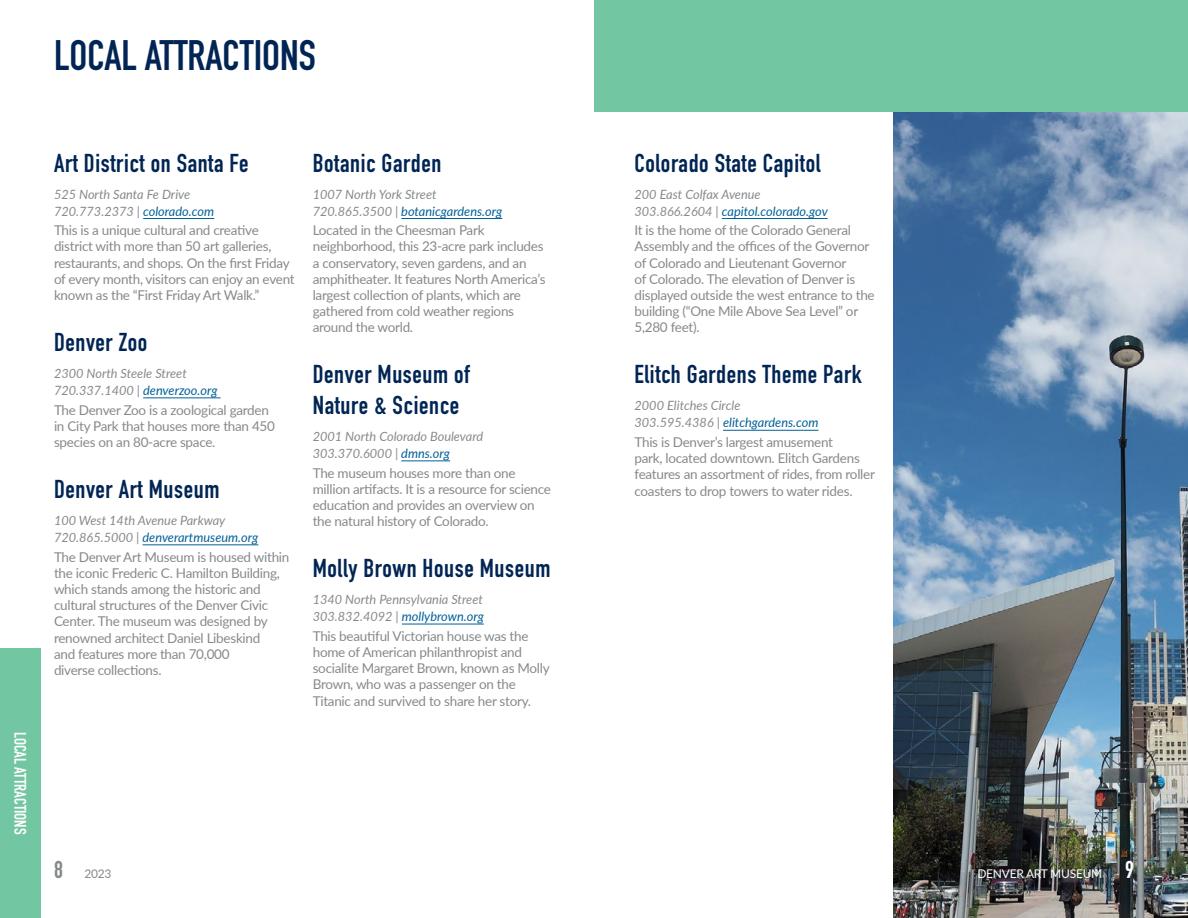
<style>
.page{position:relative;width:1188px;height:918px;background:#fff}
.page>*{position:absolute;margin:0;border:0;box-sizing:border-box;transform-origin:0 0}
.t1{font:700 42px "DIN Condensed";color:#002554}
.t2{font:700 25.5px/30.6px "DIN Condensed";letter-spacing:.025em;color:#002554}
.t3{font:700 16.5px "DIN Condensed";color:#fff}
.t4{font:13.5px/16.2px "Lato";letter-spacing:-.02em;color:#86898b}
.t5{font:italic 12.75px/17px "Lato";color:#86898b}
.t6{font:12px "Lato";letter-spacing:-.02em;color:#fff}
.t7{font:12px "Lato";color:#86898b}
.s1{color:#006098}
.s2{font-family:"DIN Condensed";font-weight:700;font-size:24px}
</style>
<div class="page">
<hr style="left:143px;top:218px;width:71px;height:1px;background:#006098">
<hr style="left:143px;top:398px;width:78px;height:1px;background:#006098">
<hr style="left:143px;top:545px;width:115px;height:1px;background:#006098">
<hr style="left:401px;top:218px;width:101px;height:1px;background:#006098">
<hr style="left:401px;top:461px;width:49px;height:1px;background:#006098">
<hr style="left:402px;top:624px;width:82px;height:1px;background:#006098">
<img style="left:893px;top:111px;width:295px;height:807px">
<hr style="left:722px;top:218px;width:106px;height:1px;background:#006098">
<hr style="left:723px;top:430px;width:96px;height:1px;background:#006098">
<div style="left:594px;top:0;width:594px;height:111px;background:#72c6a1"></div>
<div style="left:0;top:648px;width:40px;height:270px;background:#72c6a1"></div>
<h1 class="t1" style="left:54px;top:27px;width:263px">LOCAL ATTRACTIONS</h1>
<p class="t3" style="left:31px;top:732px;width:104px;rotate:90deg">Local Attractions</p>
<h2 class="t2" style="left:54px;top:147px;width:196px">Art District on Santa Fe</h2>
<p class="t5" style="left:54px;top:185px;width:162px">525 North Santa Fe Drive<br>720.773.2373 | <span class="s1">colorado.com</span></p>
<p class="t4" style="left:54px;top:222px;width:242px">This is a unique cultural and creative district with more than 50 art galleries, restaurants, and shops. On the first Friday of every month, visitors can enjoy an event known as the “First Friday Art Walk.”</p>
<h2 class="t2" style="left:54px;top:327px;width:95px">Denver Zoo</h2>
<p class="t5" style="left:54px;top:364px;width:165px">2300 North Steele Street<br>720.337.1400 | <span class="s1">denverzoo.org</span></p>
<p class="t4" style="left:54px;top:401px;width:223px">The Denver Zoo is a zoological garden in City Park that houses more than 450 species on an 80-acre space.</p>
<h2 class="t2" style="left:54px;top:473px;width:167px">Denver Art Museum</h2>
<p class="t5" style="left:54px;top:511px;width:206px">100 West 14th Avenue Parkway<br>720.865.5000 | <span class="s1">denverartmuseum.org</span></p>
<p class="t4" style="left:54px;top:548px;width:237px">The Denver Art Museum is housed within the iconic Frederic C. Hamilton Building, which stands among the historic and cultural structures of the Denver Civic Center. The museum was designed by renowned architect Daniel Libeskind<br>and features more than 70,000<br>diverse collections.</p>
<h2 class="t2" style="left:313px;top:147px;width:130px">Botanic Garden</h2>
<p class="t5" style="left:313px;top:185px;width:191px">1007 North York Street<br>720.865.3500 | <span class="s1">botanicgardens.org</span></p>
<p class="t4" style="left:313px;top:222px;width:234px">Located in the Cheesman Park neighborhood, this 23-acre park includes a conservatory, seven gardens, and an amphitheater. It features North America’s largest collection of plants, which are gathered from cold weather regions around the world.</p>
<h2 class="t2" style="left:313px;top:359px;width:159px">Denver Museum of<br>Nature &amp; Science</h2>
<p class="t5" style="left:313px;top:427px;width:172px">2001 North Colorado Boulevard<br>303.370.6000 | <span class="s1">dmns.org</span></p>
<p class="t4" style="left:313px;top:464px;width:240px">The museum houses more than one million artifacts. It is a resource for science education and provides an overview on the natural history of Colorado.</p>
<h2 class="t2" style="left:313px;top:553px;width:239px">Molly Brown House Museum</h2>
<p class="t5" style="left:313px;top:590px;width:173px">1340 North Pennsylvania Street<br>303.832.4092 | <span class="s1">mollybrown.org</span></p>
<p class="t4" style="left:313px;top:627px;width:238px">This beautiful Victorian house was the home of American philanthropist and socialite Margaret Brown, known as Molly Brown, who was a passenger on the Titanic and survived to share her story.</p>
<p class="t7" style="left:54px;top:865px;width:59px"><span class="s2">8</span> 2023</p>
<h2 class="t2" style="left:634px;top:147px;width:188px">Colorado State Capitol</h2>
<p class="t5" style="left:634px;top:185px;width:195px">200 East Colfax Avenue<br>303.866.2604 | <span class="s1">capitol.colorado.gov</span></p>
<p class="t4" style="left:634px;top:222px;width:242px">It is the home of the Colorado General Assembly and the offices of the Governor of Colorado and Lieutenant Governor<br>of Colorado. The elevation of Denver is displayed outside the west entrance to the building (“One Mile Above Sea Level” or 5,280 feet).</p>
<h2 class="t2" style="left:634px;top:359px;width:229px">Elitch Gardens Theme Park</h2>
<p class="t5" style="left:634px;top:397px;width:186px">2000 Elitches Circle<br>303.595.4386 | <span class="s1">elitchgardens.com</span></p>
<p class="t4" style="left:634px;top:433px;width:242px">This is Denver’s largest amusement<br>park, located downtown. Elitch Gardens features an assortment of rides, from roller coasters to drop towers to water rides.</p>
<p class="t6" style="left:977px;top:865px;width:158px">DENVER ART MUSEUM <span class="s2">9</span></p>
</div>
